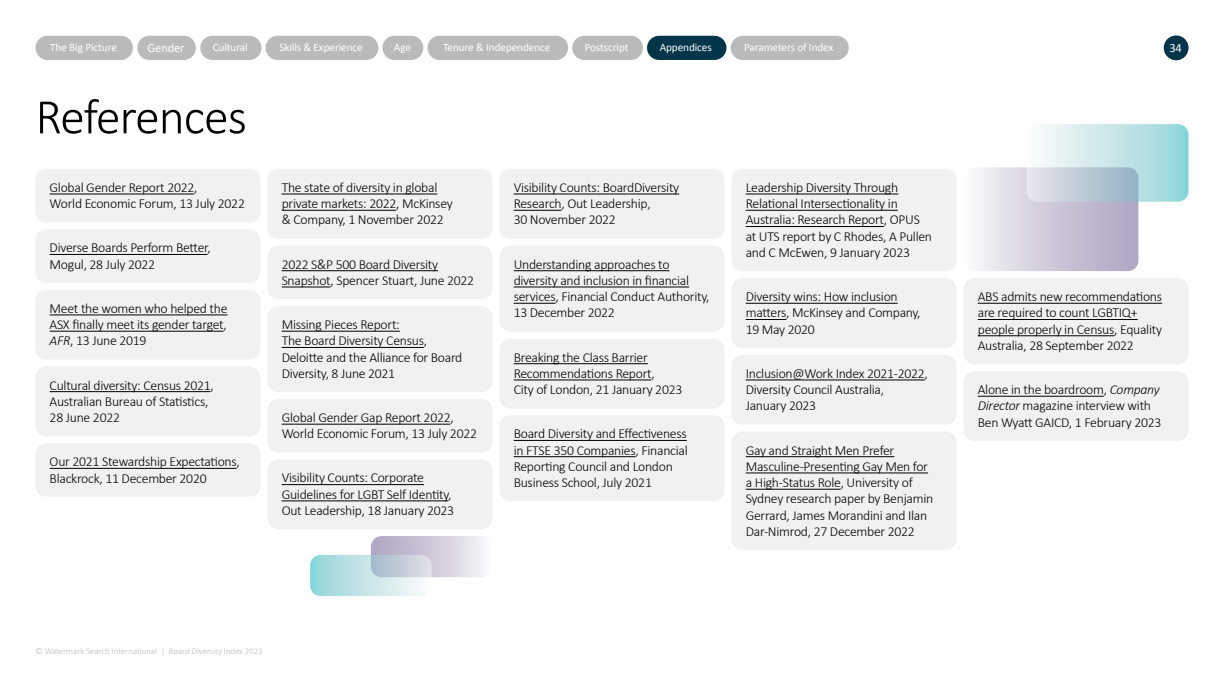
<style>
.page{position:relative;width:1224px;height:689px;background:#fff}
.page>*{position:absolute;margin:0;border:0;box-sizing:border-box;transform-origin:0 0}
.t1{font:300 50px "Calibri";letter-spacing:-.02em;color:#000}
.t2{font:300 13.75px/16.2px "Calibri";letter-spacing:-.02em;color:#000}
.t3{font:12.5px "Calibri";letter-spacing:-.01em;color:#fff}
.t4{font:11.25px "Calibri";letter-spacing:-.01em;color:#fff}
.t5{font:300 8.75px "Calibri";color:#bababa}
.s1{font-style:italic}
</style>
<div class="page">
<div style="left:382px;top:36px;width:41px;height:24px;background:#bababa;border-radius:12px"></div>
<div style="left:427px;top:36px;width:141px;height:24px;background:#bababa;border-radius:12px"></div>
<div style="left:572px;top:36px;width:71px;height:24px;background:#bababa;border-radius:12px"></div>
<div style="left:266px;top:36px;width:112px;height:24px;background:#bababa;border-radius:12px"></div>
<div style="left:35px;top:36px;width:98px;height:24px;background:#bababa;border-radius:12px"></div>
<div style="left:137px;top:36px;width:59px;height:24px;background:#bababa;border-radius:12px"></div>
<div style="left:200px;top:36px;width:61px;height:24px;background:#bababa;border-radius:12px"></div>
<div style="left:731px;top:36px;width:118px;height:24px;background:#bababa;border-radius:12px"></div>
<div style="left:647px;top:36px;width:79px;height:24px;background:#023549;border-radius:12px"></div>
<div style="left:731px;top:169px;width:225px;height:102px;background:#f1f1f1;border-radius:11px"></div>
<hr style="left:746px;top:194px;width:152px;height:1px;background:#000">
<hr style="left:746px;top:210px;width:152px;height:1px;background:#000">
<hr style="left:746px;top:226px;width:138px;height:1px;background:#000">
<div style="left:964px;top:278px;width:224px;height:86px;background:#f1f1f1;border-radius:11px"></div>
<hr style="left:978px;top:303px;width:184px;height:1px;background:#000">
<hr style="left:978px;top:319px;width:160px;height:1px;background:#000">
<hr style="left:978px;top:335px;width:136px;height:1px;background:#000">
<div style="left:1164px;top:35px;width:24px;height:25px;background:#023549;border-radius:50%"></div>
<div style="left:35px;top:169px;width:225px;height:53px;background:#f1f1f1;border-radius:11px"></div>
<hr style="left:50px;top:194px;width:144px;height:1px;background:#000">
<div style="left:267px;top:169px;width:225px;height:69px;background:#f1f1f1;border-radius:11px"></div>
<hr style="left:282px;top:194px;width:155px;height:1px;background:#000">
<hr style="left:282px;top:210px;width:114px;height:1px;background:#000">
<div style="left:499px;top:169px;width:225px;height:69px;background:#f1f1f1;border-radius:11px"></div>
<hr style="left:514px;top:194px;width:165px;height:1px;background:#000">
<hr style="left:514px;top:210px;width:47px;height:1px;background:#000">
<div style="left:35px;top:229px;width:225px;height:54px;background:#f1f1f1;border-radius:11px"></div>
<hr style="left:50px;top:254px;width:157px;height:1px;background:#000">
<div style="left:267px;top:245px;width:225px;height:54px;background:#f1f1f1;border-radius:11px"></div>
<hr style="left:282px;top:270px;width:156px;height:1px;background:#000">
<hr style="left:282px;top:287px;width:49px;height:1px;background:#000">
<div style="left:499px;top:245px;width:225px;height:86px;background:#f1f1f1;border-radius:11px"></div>
<hr style="left:514px;top:270px;width:155px;height:1px;background:#000">
<hr style="left:514px;top:287px;width:175px;height:1px;background:#000">
<hr style="left:514px;top:303px;width:41px;height:1px;background:#000">
<div style="left:731px;top:278px;width:225px;height:70px;background:#f1f1f1;border-radius:11px"></div>
<hr style="left:746px;top:303px;width:152px;height:1px;background:#000">
<hr style="left:746px;top:319px;width:40px;height:1px;background:#000">
<div style="left:964px;top:371px;width:224px;height:69px;background:#f1f1f1;border-radius:11px"></div>
<hr style="left:978px;top:396px;width:126px;height:1px;background:#000">
<div style="left:35px;top:290px;width:225px;height:69px;background:#f1f1f1;border-radius:11px"></div>
<hr style="left:50px;top:314px;width:177px;height:1px;background:#000">
<hr style="left:50px;top:331px;width:173px;height:1px;background:#000">
<div style="left:267px;top:306px;width:225px;height:86px;background:#f1f1f1;border-radius:11px"></div>
<hr style="left:282px;top:331px;width:118px;height:1px;background:#000">
<hr style="left:282px;top:347px;width:142px;height:1px;background:#000">
<div style="left:499px;top:338px;width:225px;height:70px;background:#f1f1f1;border-radius:11px"></div>
<hr style="left:514px;top:363px;width:134px;height:1px;background:#000">
<hr style="left:514px;top:379px;width:137px;height:1px;background:#000">
<div style="left:731px;top:355px;width:225px;height:69px;background:#f1f1f1;border-radius:11px"></div>
<hr style="left:746px;top:379px;width:179px;height:1px;background:#000">
<div style="left:35px;top:366px;width:225px;height:70px;background:#f1f1f1;border-radius:11px"></div>
<hr style="left:50px;top:391px;width:160px;height:1px;background:#000">
<div style="left:267px;top:399px;width:225px;height:53px;background:#f1f1f1;border-radius:11px"></div>
<hr style="left:282px;top:424px;width:168px;height:1px;background:#000">
<div style="left:499px;top:415px;width:225px;height:86px;background:#f1f1f1;border-radius:11px"></div>
<hr style="left:514px;top:440px;width:173px;height:1px;background:#000">
<hr style="left:514px;top:456px;width:121px;height:1px;background:#000">
<div style="left:731px;top:431px;width:225px;height:119px;background:#f1f1f1;border-radius:11px"></div>
<hr style="left:746px;top:456px;width:148px;height:1px;background:#000">
<hr style="left:746px;top:472px;width:182px;height:1px;background:#000">
<hr style="left:746px;top:489px;width:95px;height:1px;background:#000">
<div style="left:35px;top:443px;width:225px;height:53px;background:#f1f1f1;border-radius:11px"></div>
<hr style="left:50px;top:468px;width:187px;height:1px;background:#000">
<div style="left:267px;top:459px;width:225px;height:70px;background:#f1f1f1;border-radius:11px"></div>
<hr style="left:282px;top:484px;width:142px;height:1px;background:#000">
<hr style="left:282px;top:500px;width:166px;height:1px;background:#000">
<div style="left:963px;top:167px;width:175px;height:104px;background:linear-gradient(to right,#f9f7f9,#aba1bf);border-radius:11px"></div>
<div style="left:371px;top:536px;width:121px;height:41px;background:linear-gradient(to right,#aba1bf,#f7f6f8);border-radius:11px"></div>
<svg style="left:310px;top:554px;width:122px;height:42px;background:#c1dde2"></svg>
<svg style="left:1026px;top:124px;width:162px;height:78px;background:#c1dde2"></svg>
<p class="t4" style="left:50px;top:41px;width:68px">The Big Picture</p>
<p class="t3" style="left:147px;top:40px;width:39px">Gender</p>
<p class="t4" style="left:213px;top:41px;width:37px">Cultural</p>
<p class="t4" style="left:279px;top:41px;width:85px">Skills &amp; Experience</p>
<p class="t4" style="left:394px;top:41px;width:19px">Age</p>
<p class="t4" style="left:443px;top:41px;width:109px">Tenure &amp; Independence</p>
<p class="t4" style="left:585px;top:41px;width:45px">Postscript</p>
<p class="t4" style="left:660px;top:41px;width:54px">Appendices</p>
<p class="t4" style="left:744px;top:41px;width:91px">Parameters of Index</p>
<h1 class="t1" style="left:35px;top:86px;width:213px">References</h1>
<p class="t2" style="left:50px;top:178px;width:197px">Global Gender Report 2022,<br>World Economic Forum, 13 July 2022</p>
<p class="t2" style="left:282px;top:178px;width:173px">The state of diversity in global private markets: 2022, McKinsey &amp; Company, 1 November 2022</p>
<p class="t2" style="left:514px;top:178px;width:167px">Visibility Counts: BoardDiversity<br>Research, Out Leadership,<br>30 November 2022</p>
<p class="t2" style="left:50px;top:239px;width:163px">Diverse Boards Perform Better,<br>Mogul, 28 July 2022</p>
<p class="t2" style="left:282px;top:255px;width:194px">2022 S&amp;P 500 Board Diversity<br>Snapshot, Spencer Stuart, June 2022</p>
<p class="t2" style="left:514px;top:255px;width:197px">Understanding approaches to diversity and inclusion in financial services, Financial Conduct Authority,<br>13 December 2022</p>
<p class="t2" style="left:50px;top:299px;width:179px;text-align:justify">Meet the women who helped the ASX finally meet its gender target, <span class="s1">AFR</span>, 13 June 2019</p>
<p class="t2" style="left:282px;top:315px;width:182px">Missing Pieces Report:<br>The Board Diversity Census,<br>Deloitte and the Alliance for Board<br>Diversity, 8 June 2021</p>
<p class="t2" style="left:514px;top:348px;width:170px">Breaking the Class Barrier<br>Recommendations Report,<br>City of London, 21 January 2023</p>
<p class="t2" style="left:50px;top:376px;width:166px">Cultural diversity: Census 2021,<br>Australian Bureau of Statistics,<br>28 June 2022</p>
<p class="t2" style="left:282px;top:408px;width:197px">Global Gender Gap Report 2022,<br>World Economic Forum, 13 July 2022</p>
<p class="t2" style="left:514px;top:425px;width:176px">Board Diversity and Effectiveness in FTSE 350 Companies, Financial<br>Reporting Council and London<br>Business School, July 2021</p>
<p class="t2" style="left:50px;top:453px;width:192px">Our 2021 Stewardship Expectations,<br>Blackrock, 11 December 2020</p>
<p class="t2" style="left:282px;top:469px;width:174px">Visibility Counts: Corporate<br>Guidelines for LGBT Self Identity,<br>Out Leadership, 18 January 2023</p>
<p class="t2" style="left:746px;top:178px;width:188px">Leadership Diversity Through<br>Relational Intersectionality in<br>Australia: Research Report, OPUS at UTS report by C Rhodes, A Pullen and C McEwen, 9 January 2023</p>
<p class="t2" style="left:746px;top:288px;width:176px">Diversity wins: How inclusion matters, McKinsey and Company,<br>19 May 2020</p>
<p class="t2" style="left:746px;top:364px;width:184px">Inclusion@Work Index 2021-2022,<br>Diversity Council Australia,<br>January 2023</p>
<p class="t2" style="left:746px;top:441px;width:189px">Gay and Straight Men Prefer<br>Masculine-Presenting Gay Men for a High-Status Role, University of<br>Sydney research paper by Benjamin<br>Gerrard, James Morandini and Ilan<br>Dar-Nimrod, 27 December 2022</p>
<p class="t5" style="left:35px;top:645px;width:229px">© Watermark Search International | Board Diversity Index 2023</p>
<p class="t3" style="left:1169px;top:40px;width:14px">34</p>
<p class="t2" style="left:978px;top:288px;width:186px">ABS admits new recommendations are required to count LGBTIQ+ people properly in Census, Equality<br>Australia, 28 September 2022</p>
<p class="t2" style="left:978px;top:380px;width:185px">Alone in the boardroom, <span class="s1">Company<br>Director</span> magazine interview with<br>Ben Wyatt GAICD, 1 February 2023</p>
</div>
